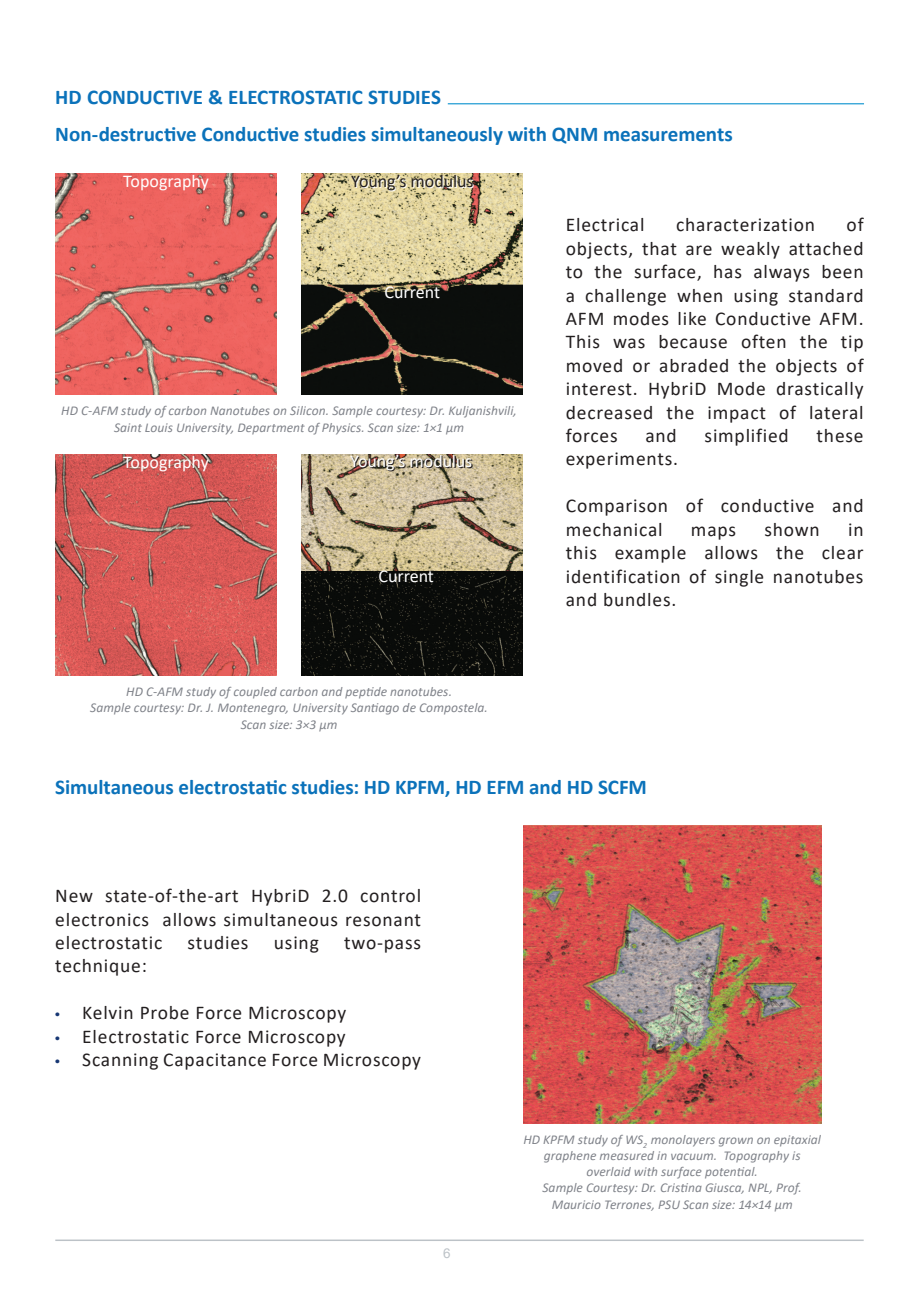
<style>
.page{position:relative;width:919px;height:1289px;background:#fff}
.page>*{position:absolute;margin:0;border:0;box-sizing:border-box;transform-origin:0 0}
.zagolovki{font:700 21px "Calibri";color:#0b72ba}
.Paragraph_Style_1{font:19.5px/23.4px "Calibri";letter-spacing:.04em;color:#231f20;text-align:justify}
.t1{font:18px "Calibri";letter-spacing:-.005em;color:#fff}
.t2{font:18px "Calibri";letter-spacing:-.005em;color:#231f20}
.t3{font:italic 13.5px/16.2px "Calibri";letter-spacing:.005em;color:#80838a;text-align:center}
.t4{font:13.5px "Arial";color:#bcc2c7}
.s1{font-family:"Arial";font-weight:700;font-size:13.5px;color:#173774}
</style>
<div class="page">
<hr style="left:55px;top:1239px;width:808px;height:1px;background:#bcc2c7">
<hr style="left:448px;top:103px;width:415px;height:1px;background:#0a91ce">
<img style="left:55px;top:173px;width:221px;height:221px">
<img style="left:302px;top:173px;width:221px;height:221px">
<img style="left:523px;top:825px;width:298px;height:298px">
<img style="left:55px;top:454px;width:221px;height:221px">
<img style="left:302px;top:454px;width:221px;height:221px">
<p class="zagolovki" style="left:55px;top:82px;width:387px">HD CONDUCTIVE &amp; ELECTROSTATIC STUDIES</p>
<p class="zagolovki" style="left:55px;top:119px;width:679px">Non-destructive Conductive studies simultaneously with QNM measurements</p>
<p class="t1" style="left:123px;top:168px;width:87px">Topography</p>
<p class="t2" style="left:351px;top:168px;width:124px">Young’s modulus</p>
<p class="t1" style="left:384px;top:280px;width:57px">Current</p>
<p class="t3" style="left:61px;top:402px;width:457px">HD C-AFM study of carbon Nanotubes on Silicon. Sample courtesy: Dr. Kuljanishvili,<br>Saint Louis University, Department of Physics. Scan size: 1×1 µm</p>
<p class="t1" style="left:123px;top:449px;width:87px">Topography</p>
<p class="t1" style="left:350px;top:448px;width:124px">Young’s modulus</p>
<p class="t1" style="left:378px;top:564px;width:57px">Current</p>
<p class="t3" style="left:90px;top:683px;width:399px">HD C-AFM study of coupled carbon and peptide nanotubes.<br>Sample courtesy: Dr. J. Montenegro, University Santiago de Compostela.<br>Scan size: 3×3 μm</p>
<p class="Paragraph_Style_1" style="left:566px;top:213px;width:299px;text-indent:281px">of objects, that are weakly attached to the surface, has always been a challenge when using standard AFM modes like Conductive AFM.<br>This was because often the tip moved or abraded the objects of interest. HybriD Mode drastically decreased the impact of lateral forces</p>
<p class="Paragraph_Style_1" style="left:566px;top:213px;width:80px">Electrical</p>
<p class="Paragraph_Style_1" style="left:676px;top:213px;width:140px">characterization</p>
<p class="Paragraph_Style_1" style="left:645px;top:423px;width:33px">and</p>
<p class="Paragraph_Style_1" style="left:704px;top:423px;width:86px">simplified</p>
<p class="Paragraph_Style_1" style="left:816px;top:423px;width:48px">these</p>
<p class="Paragraph_Style_1" style="left:566px;top:447px;width:114px">experiments.</p>
<p class="Paragraph_Style_1" style="left:566px;top:493px;width:299px">Comparison of conductive and mechanical</p>
<p class="Paragraph_Style_1" style="left:691px;top:517px;width:47px">maps</p>
<p class="Paragraph_Style_1" style="left:764px;top:517px;width:57px">shown</p>
<p class="Paragraph_Style_1" style="left:566px;top:517px;width:299px;text-indent:282px">in this example allows the clear identification of single nanotubes and bundles.</p>
<p class="zagolovki" style="left:55px;top:772px;width:593px">Simultaneous electrostatic studies: HD KPFM, HD EFM and HD SCFM</p>
<p class="Paragraph_Style_1" style="left:55px;top:883px;width:367px">New state-of-the-art HybriD 2.0 control electronics allows simultaneous resonant electrostatic</p>
<p class="Paragraph_Style_1" style="left:188px;top:930px;width:62px">studies</p>
<p class="Paragraph_Style_1" style="left:274px;top:930px;width:46px">using</p>
<p class="Paragraph_Style_1" style="left:344px;top:930px;width:78px">two-pass</p>
<p class="Paragraph_Style_1" style="left:55px;top:953px;width:93px">technique:</p>
<p class="Paragraph_Style_1" style="left:55px;top:1000px;width:292px"><span class="s1">•</span> Kelvin Probe Force Microscopy</p>
<p class="Paragraph_Style_1" style="left:55px;top:1023px;width:292px"><span class="s1">•</span> Electrostatic Force Microscopy</p>
<p class="Paragraph_Style_1" style="left:55px;top:1047px;width:367px"><span class="s1">•</span> Scanning Capacitance Force Microscopy</p>
<p class="t4" style="left:443px;top:1243px;width:9px">6</p>
<p class="t3" style="left:523px;top:1130px;width:299px">HD KPFM study of WS<sub>2</sub> monolayers grown on epitaxial graphene measured in vacuum. Topography is overlaid with surface potential.</p>
<p class="t3" style="left:542px;top:1179px;width:261px">Sample Courtesy: Dr. Cristina Giusca, NPL, Prof.<br>Mauricio Terrones, PSU Scan size: 14×14 µm</p>
</div>
